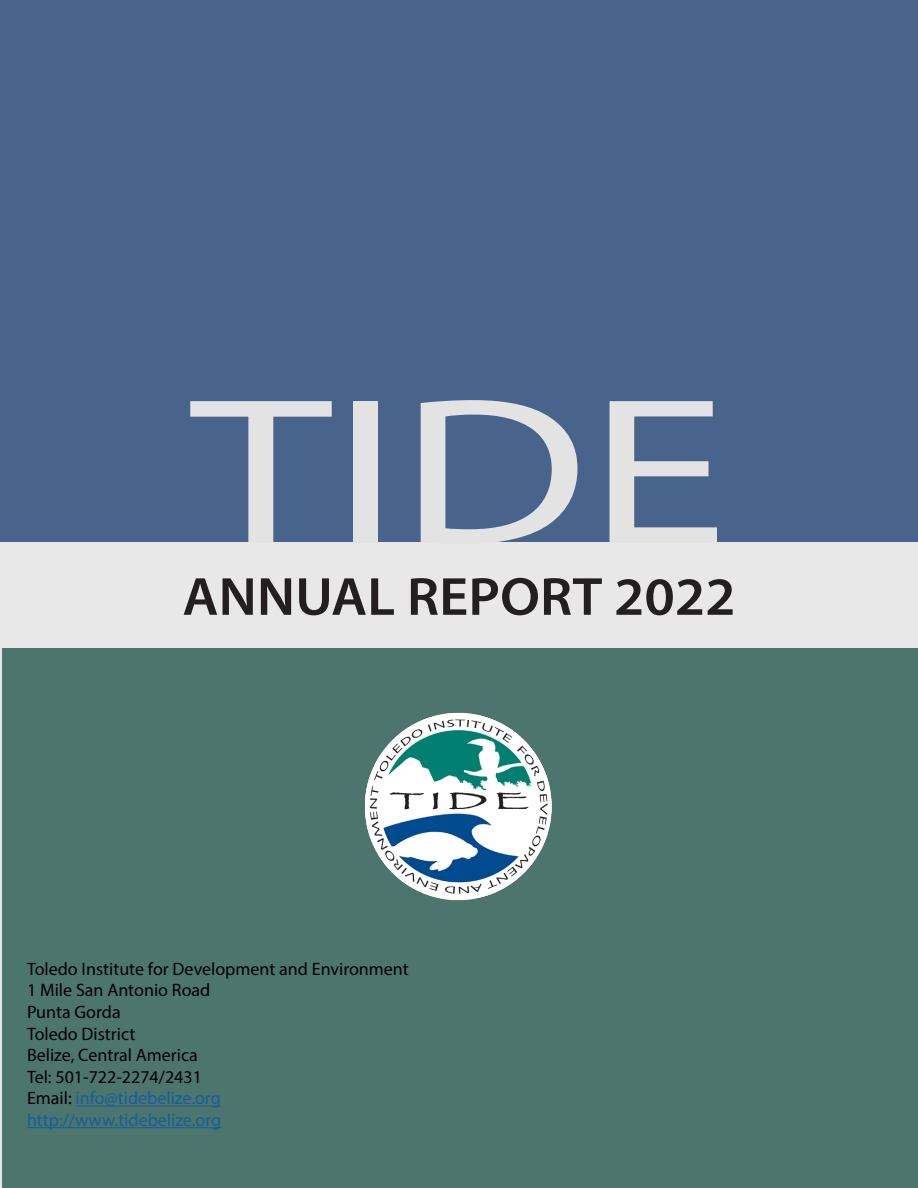
<style>
.page{position:relative;width:918px;height:1188px;background:#e8e8e8}
.page>*{position:absolute;margin:0;border:0;box-sizing:border-box;transform-origin:0 0}
.t1{font:210px "Myriad Pro";color:#e3e3e3;scale:1.35 1}
.t2{font:600 54px "Myriad Pro";color:#231f20;scale:1.05 1}
.t3{font:18px "Myriad Pro";color:#000}
.t4{font:18px "Myriad Pro";color:#175d9e}
.s1{color:#000}
</style>
<div class="page">
<div style="left:0;top:0;width:918px;height:541px;background:#49648c"></div>
<div style="left:2px;top:648px;width:916px;height:540px;background:#4c756e"></div>
<img style="left:364px;top:712px;width:188px;height:189px">
<hr style="left:76px;top:1106px;width:145px;height:1px;background:#175d9e">
<hr style="left:27px;top:1127px;width:194px;height:1px;background:#175d9e">
<p class="t1" style="left:191px;top:343px;width:399px">TIDE</p>
<p class="t2" style="left:182px;top:562px;width:528px">ANNUAL REPORT 2022</p>
<p class="t3" style="left:27px;top:958px;width:383px">Toledo Institute for Development and Environment</p>
<p class="t3" style="left:27px;top:979px;width:185px">1 Mile San Antonio Road</p>
<p class="t3" style="left:27px;top:1001px;width:95px">Punta Gorda</p>
<p class="t3" style="left:27px;top:1022px;width:110px">Toledo District</p>
<p class="t3" style="left:27px;top:1044px;width:172px">Belize, Central America</p>
<p class="t3" style="left:27px;top:1066px;width:176px">Tel: 501-722-2274/2431</p>
<p class="t4" style="left:27px;top:1087px;width:195px"><span class="s1">Email:</span> info@tidebelize.org</p>
<p class="t4" style="left:27px;top:1109px;width:196px">http://www.tidebelize.org</p>
</div>
